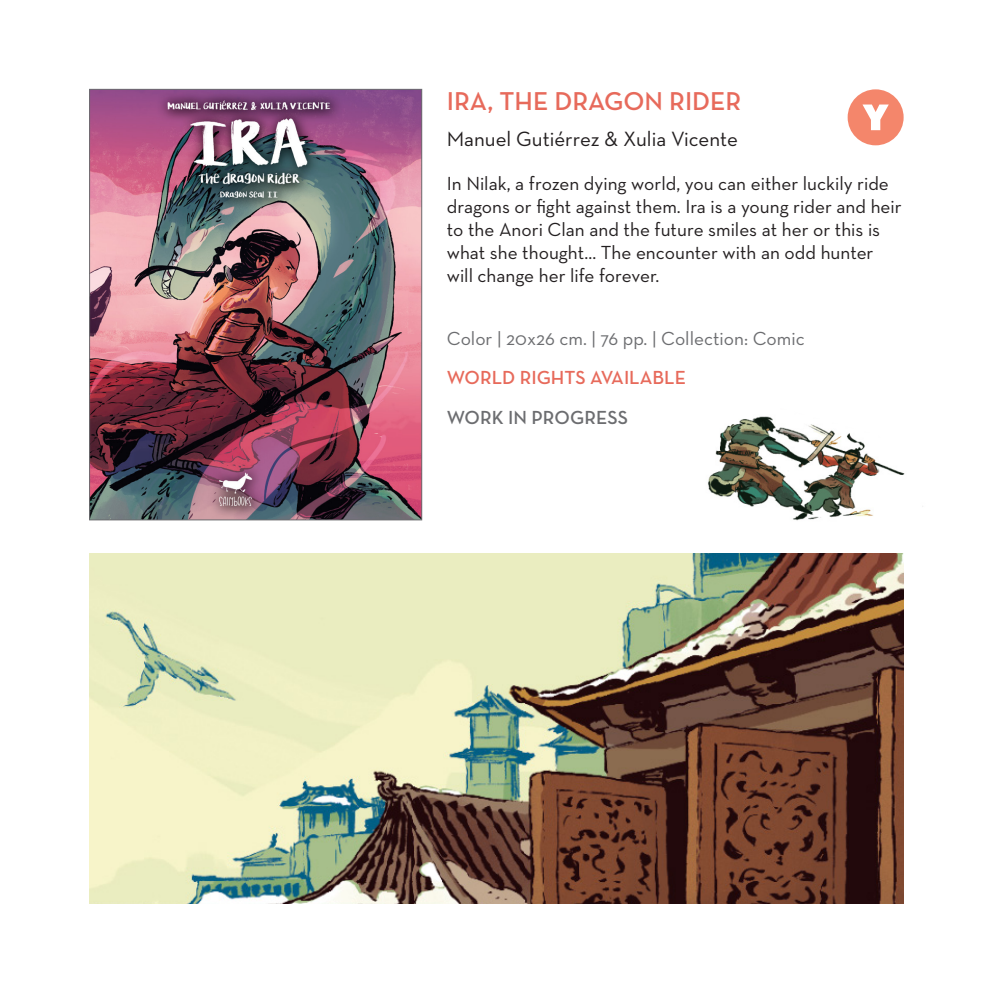
<style>
.page{position:relative;width:993px;height:993px;background:#fff}
.page>*{position:absolute;margin:0;border:0;box-sizing:border-box;transform-origin:0 0}
.t1{font:600 26.25px "Neutra Text";color:#e76a5b}
.t2{font:21px "Neutra Text";color:#231f20}
.t3{font:19.25px/23.1px "Neutra Text";color:#231f20}
.t4{font:19.25px "Neutra Text";color:#6c6d70}
.t5{font:600 19.25px "Neutra Text";color:#e76a5b}
.t6{font:600 19.25px "Neutra Text";color:#6c6d70}
</style>
<div class="page">
<img style="left:91px;top:91px;width:329px;height:427px">
<div style="left:89px;top:89px;width:333px;height:431px;border:1px solid #6c6d70"></div>
<img style="left:89px;top:553px;width:814px;height:350px">
<div style="left:847px;top:89px;width:56px;height:56px;background:#f4866b;border-radius:50%"></div>
<svg style="left:862px;top:104px;width:26px;height:26px"></svg>
<img style="left:708px;top:416px;width:215px;height:105px">
<p class="t1" style="left:446px;top:85px;width:296px">IRA, THE DRAGON RIDER</p>
<p class="t2" style="left:446px;top:126px;width:292px">Manuel Gutiérrez &amp; Xulia Vicente</p>
<p class="t3" style="left:446px;top:171px;width:456px">In Nilak, a frozen dying world, you can either luckily ride dragons or fight against them. Ira is a young rider and heir to the Anori Clan and the future smiles at her or this is what she thought… The encounter with an odd hunter will change her life forever.</p>
<p class="t4" style="left:446px;top:326px;width:359px">Color | 20x26 cm. | 76 pp. | Collection: Comic</p>
<p class="t5" style="left:446px;top:365px;width:240px">WORLD RIGHTS AVAILABLE</p>
<p class="t6" style="left:446px;top:405px;width:183px">WORK IN PROGRESS</p>
</div>
